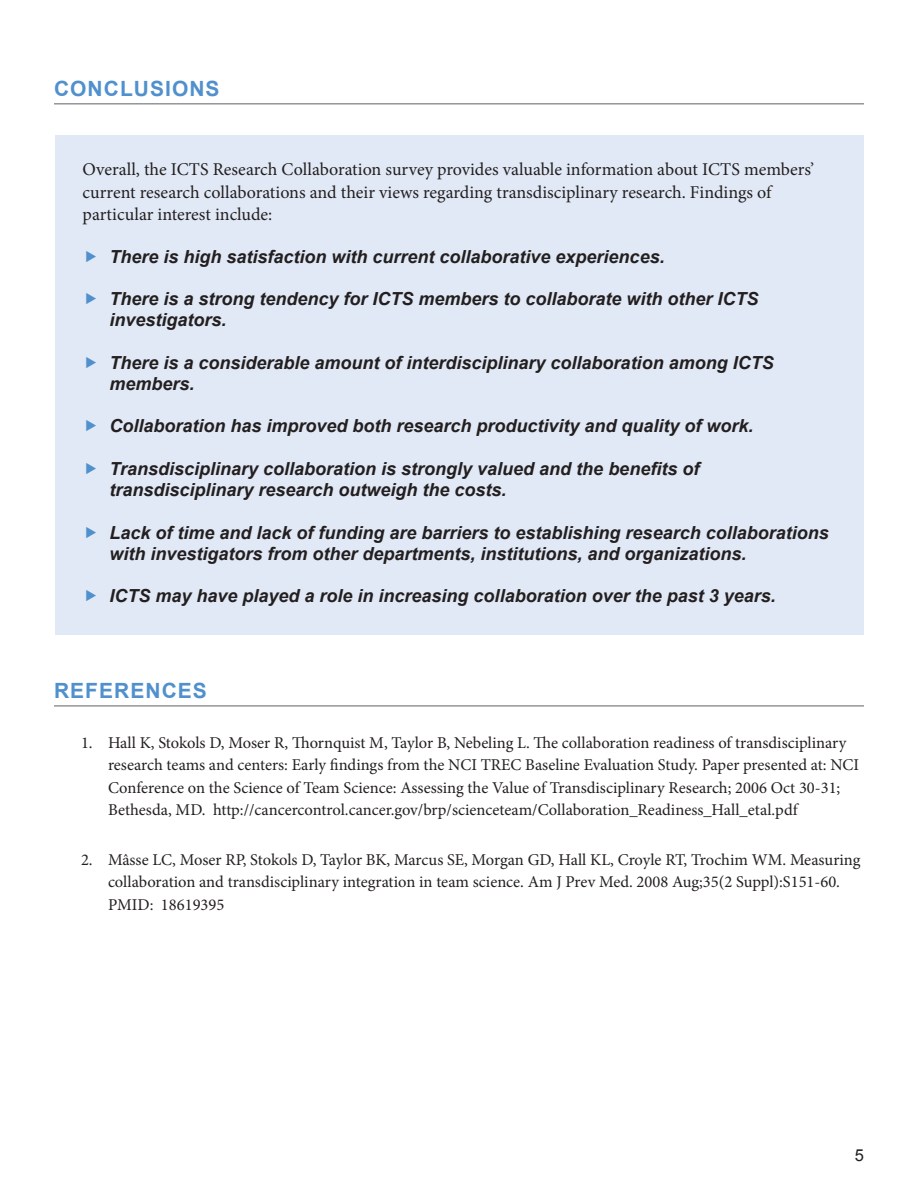
<style>
.page{position:relative;width:918px;height:1188px;background:#fff}
.page>*{position:absolute;margin:0;border:0;box-sizing:border-box;transform-origin:0 0}
.main_heading{font:700 21px "Arial";letter-spacing:.05em;color:#5090cc}
.highlighted_recommen{font:italic 700 18px/21px "Arial";color:#231f20}
.paragraph{font:18px/22.5px "Minion Pro";color:#231f20}
.bullets{font:16.5px/22.5px "Minion Pro";color:#231f20}
.t1{font:16.5px "Arial";color:#231f20}
</style>
<div class="page">
<hr style="left:54px;top:103px;width:810px;height:2px;background:#939598">
<hr style="left:54px;top:705px;width:810px;height:2px;background:#939598">
<div style="left:56px;top:135px;width:808px;height:499px;background:#e1e9f6"></div>
<p class="main_heading" style="left:54px;top:75px;width:167px">CONCLUSIONS</p>
<p class="paragraph" style="left:82px;top:158px;width:733px">Overall, the ICTS Research Collaboration survey provides valuable information about ICTS members’ current research collaborations and their views regarding transdisciplinary research. Findings of particular interest include:</p>
<p class="highlighted_recommen" style="left:110px;top:247px;width:557px">There is high satisfaction with current collaborative experiences.</p>
<p class="highlighted_recommen" style="left:110px;top:289px;width:651px">There is a strong tendency for ICTS members to collaborate with other ICTS investigators.</p>
<p class="highlighted_recommen" style="left:110px;top:353px;width:666px">There is a considerable amount of interdisciplinary collaboration among ICTS members.</p>
<p class="highlighted_recommen" style="left:110px;top:416px;width:646px">Collaboration has improved both research productivity and quality of work.</p>
<p class="highlighted_recommen" style="left:110px;top:459px;width:591px">Transdisciplinary collaboration is strongly valued and the benefits of transdisciplinary research outweigh the costs.</p>
<p class="highlighted_recommen" style="left:110px;top:523px;width:721px">Lack of time and lack of funding are barriers to establishing research collaborations with investigators from other departments, institutions, and organizations.</p>
<p class="highlighted_recommen" style="left:110px;top:586px;width:668px">ICTS may have played a role in increasing collaboration over the past 3 years.</p>
<p class="main_heading" style="left:54px;top:677px;width:154px">REFERENCES</p>
<p class="bullets" style="left:108px;top:731px;width:753px;text-indent:-27px">1. Hall K, Stokols D, Moser R, Thornquist M, Taylor B, Nebeling L. The collaboration readiness of transdisciplinary research teams and centers: Early findings from the NCI TREC Baseline Evaluation Study. Paper presented at: NCI Conference on the Science of Team Science: Assessing the Value of Transdisciplinary Research; 2006 Oct 30-31; Bethesda, MD. http://cancercontrol.cancer.gov/brp/scienceteam/Collaboration_Readiness_Hall_etal.pdf</p>
<p class="bullets" style="left:108px;top:848px;width:754px;text-indent:-27px">2. Mâsse LC, Moser RP, Stokols D, Taylor BK, Marcus SE, Morgan GD, Hall KL, Croyle RT, Trochim WM. Measuring collaboration and transdisciplinary integration in team science. Am J Prev Med. 2008 Aug;35(2 Suppl):S151-60.<br>PMID: 18619395</p>
<p class="t1" style="left:855px;top:1144px;width:11px">5</p>
</div>
